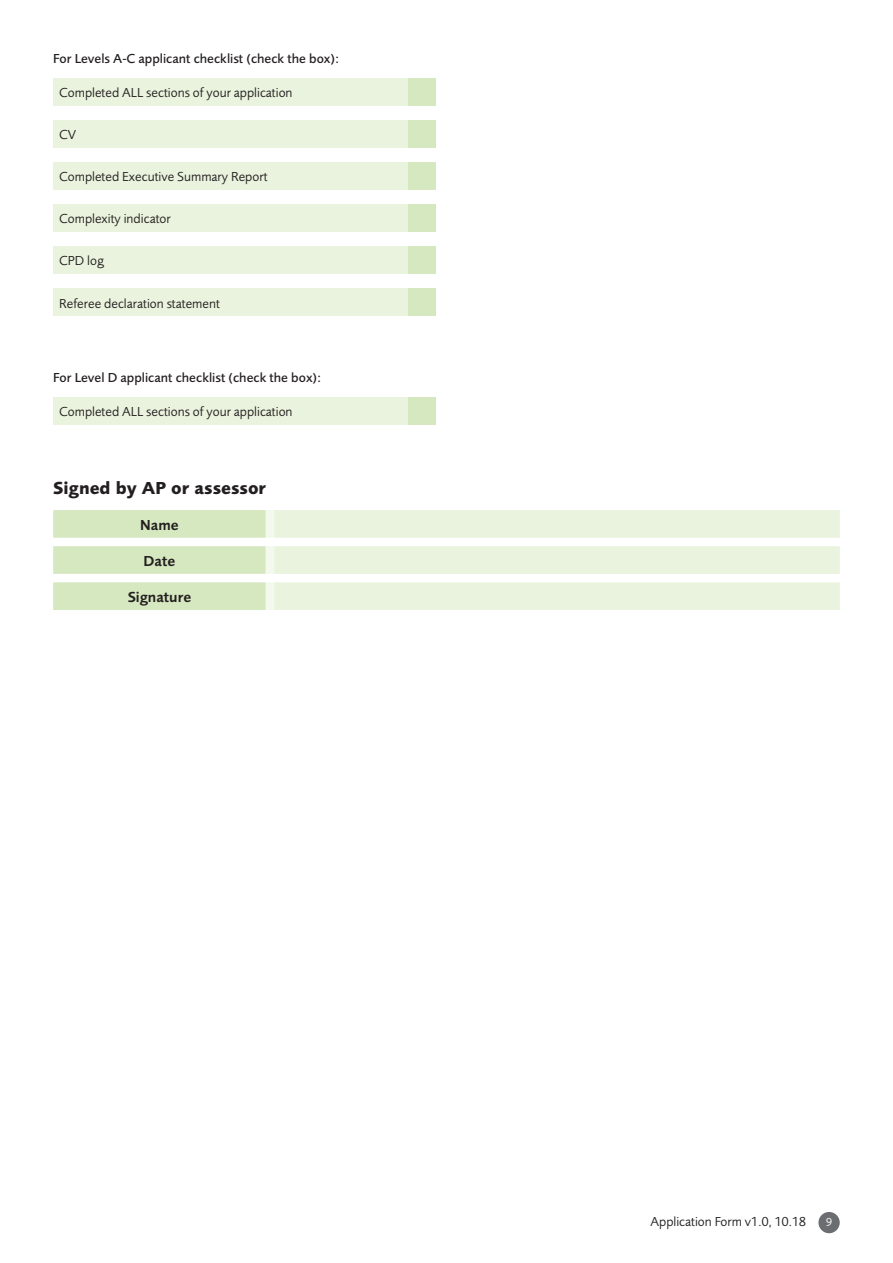
<style>
.page{position:relative;width:893px;height:1263px;background:#fff}
.page>*{position:absolute;margin:0;border:0;box-sizing:border-box;transform-origin:0 0}
.t1{font:700 18px "Foundry Sans";color:#231f20}
.t2{font:600 15px "Foundry Sans";color:#231f20}
.t3{font:13.5px "Foundry Sans";color:#231f20}
.t4{font:500 13.5px "Foundry Sans";color:#231f20}
.t5{font:12px "Foundry Sans";color:#fff}
</style>
<div class="page">
<div style="left:818px;top:1212px;width:22px;height:21px;background:#6c6d70;border-radius:50%"></div>
<svg style="left:53px;top:510px;width:221px;height:100px"></svg>
<svg style="left:274px;top:510px;width:566px;height:100px;fill:#e9f3dd"></svg>
<div style="left:53px;top:78px;width:355px;height:28px;background:#e9f3dd"></div>
<div style="left:408px;top:78px;width:28px;height:28px;background:#d6e8bf"></div>
<div style="left:53px;top:120px;width:355px;height:28px;background:#e9f3dd"></div>
<div style="left:408px;top:120px;width:28px;height:28px;background:#d6e8bf"></div>
<div style="left:53px;top:162px;width:355px;height:28px;background:#e9f3dd"></div>
<div style="left:408px;top:162px;width:28px;height:28px;background:#d6e8bf"></div>
<div style="left:53px;top:204px;width:355px;height:28px;background:#e9f3dd"></div>
<div style="left:408px;top:204px;width:28px;height:28px;background:#d6e8bf"></div>
<div style="left:53px;top:246px;width:355px;height:28px;background:#e9f3dd"></div>
<div style="left:408px;top:246px;width:28px;height:28px;background:#d6e8bf"></div>
<div style="left:53px;top:289px;width:355px;height:27px;background:#e9f3dd"></div>
<div style="left:408px;top:289px;width:28px;height:27px;background:#d6e8bf"></div>
<div style="left:53px;top:397px;width:355px;height:27px;background:#e9f3dd"></div>
<div style="left:408px;top:397px;width:28px;height:27px;background:#d6e8bf"></div>
<p class="t4" style="left:53px;top:51px;width:288px">For Levels A-C applicant checklist (check the box):</p>
<p class="t3" style="left:59px;top:84px;width:235px">Completed ALL sections of your application</p>
<p class="t3" style="left:59px;top:127px;width:18px">CV</p>
<p class="t3" style="left:59px;top:169px;width:210px">Completed Executive Summary Report</p>
<p class="t3" style="left:59px;top:211px;width:113px">Complexity indicator</p>
<p class="t3" style="left:59px;top:253px;width:46px">CPD log</p>
<p class="t3" style="left:59px;top:295px;width:162px">Referee declaration statement</p>
<p class="t4" style="left:53px;top:370px;width:270px">For Level D applicant checklist (check the box):</p>
<p class="t3" style="left:59px;top:403px;width:235px">Completed ALL sections of your application</p>
<h1 class="t1" style="left:53px;top:477px;width:215px">Signed by AP or assessor</h1>
<p class="t2" style="left:140px;top:516px;width:40px">Name</p>
<p class="t2" style="left:144px;top:552px;width:33px">Date</p>
<p class="t2" style="left:128px;top:588px;width:65px">Signature</p>
<p class="t3" style="left:650px;top:1214px;width:157px">Application Form v1.0, 10.18</p>
<p class="t5" style="left:826px;top:1215px;width:8px">9</p>
</div>
